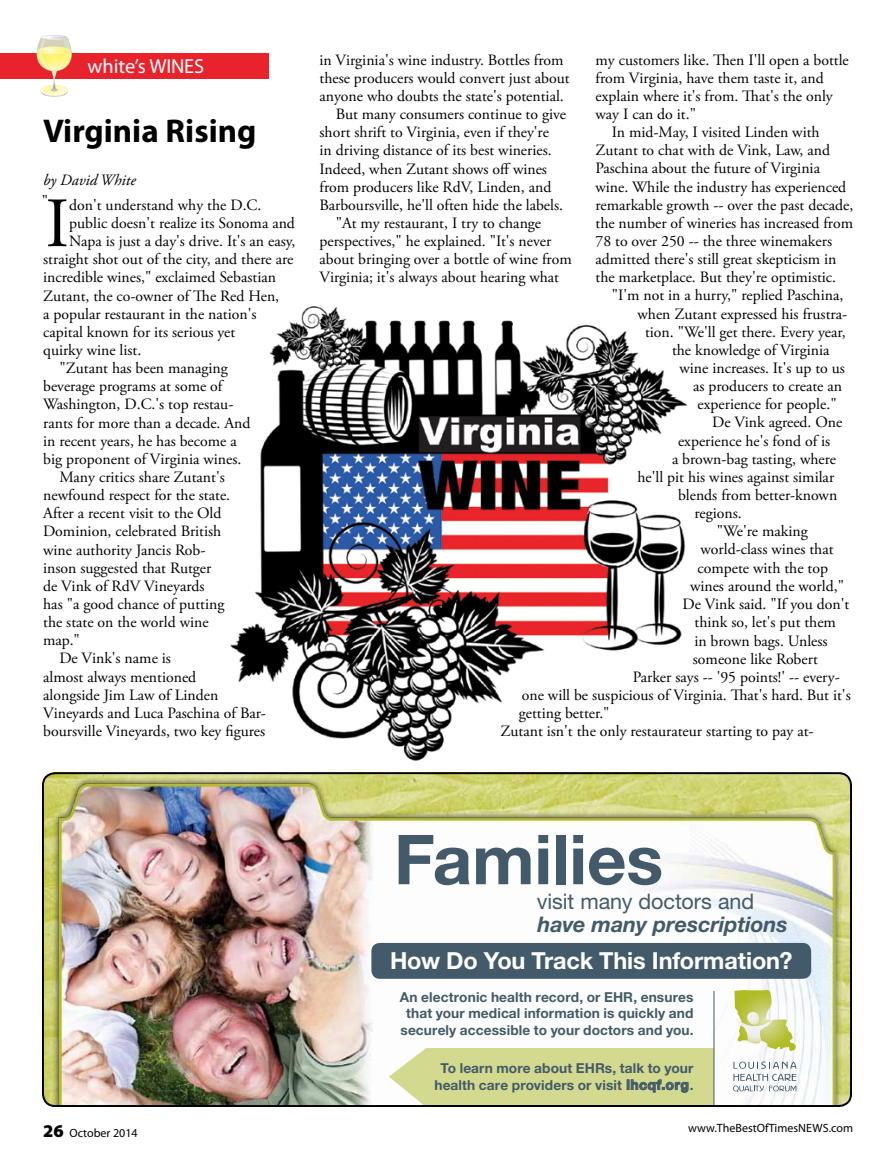
<style>
.page{position:relative;width:891px;height:1161px;background:#fff}
.page>*{position:absolute;margin:0;border:0;box-sizing:border-box;transform-origin:0 0}
.t1{font:70.5px "Adobe Garamond Pro";color:#000}
.t2{font:700 69px "Helvetica Neue LT Std";letter-spacing:-.005em;color:#425a69}
.t3{font:700 33px "Myriad Pro";color:#000}
.t4{font:700 23.55px "Helvetica Neue LT Std";letter-spacing:-.005em;color:#fff}
.t5{font:italic 700 21.6px "Helvetica Neue LT Std";letter-spacing:-.005em;color:#425a69}
.t6{font:21.6px "Helvetica Neue LT Std";letter-spacing:-.005em;color:#425a69}
.t7{font:20.4px "Myriad Pro";letter-spacing:-.005em;color:#fff}
.t8{font:15.75px "Adobe Garamond Pro";color:#000}
.t9{font:italic 15.75px "Adobe Garamond Pro";color:#000}
.t10{font:700 13.65px/16.5px "Helvetica Neue LT Std";letter-spacing:.01em;color:#425a69;text-align:center}
.t11{font:12px "Myriad Pro";color:#000}
.s1{font-weight:900;font-size:18px}
</style>
<div class="page">
<img style="left:230px;top:306px;width:458px;height:455px">
<div style="left:0;top:53px;width:269px;height:25px;background:#e8232b"></div>
<svg style="left:37px;top:35px;width:35px;height:62px"></svg>
<img style="left:42px;top:772px;width:810px;height:335px">
<svg style="left:389px;top:1048px;width:324px;height:56px;background:#d2d894"></svg>
<div style="left:371px;top:943px;width:440px;height:36px;background:#425a69;border-radius:8px"></div>
<hr style="left:713px;top:991px;width:1px;height:116px;background:#425a69">
<img style="left:733px;top:1014px;width:1px;height:34px">
<svg style="left:734px;top:990px;width:62px;height:61px"></svg>
<svg style="left:733px;top:1062px;width:63px;height:30px"></svg>
<div style="left:42px;top:772px;width:810px;height:335px;border:2px solid #000;border-radius:12px"></div>
<p class="t7" style="left:88px;top:55px;width:107px">white’s WINES</p>
<h3 class="t3" style="left:43px;top:112px;width:215px">Virginia Rising</h3>
<p class="t9" style="left:43px;top:170px;width:94px">by David White</p>
<h1 class="t1" style="left:45px;top:181px;width:25px">I</h1>
<p class="t8" style="left:69px;top:195px;width:194px">don't understand why the D.C.</p>
<p class="t8" style="left:42px;top:192px;width:8px">"</p>
<p class="t8" style="left:69px;top:213px;width:227px">public doesn't realize its Sonoma and</p>
<p class="t8" style="left:69px;top:232px;width:228px">Napa is just a day's drive. It's an easy,</p>
<p class="t8" style="left:43px;top:250px;width:252px">straight shot out of the city, and there are</p>
<p class="t8" style="left:43px;top:268px;width:234px">incredible wines," exclaimed Sebastian</p>
<p class="t8" style="left:43px;top:286px;width:238px">Zutant, the co-owner of The Red Hen,</p>
<p class="t8" style="left:43px;top:304px;width:215px">a popular restaurant in the nation's</p>
<p class="t8" style="left:43px;top:322px;width:194px">capital known for its serious yet</p>
<p class="t8" style="left:43px;top:340px;width:100px">quirky wine list.</p>
<p class="t8" style="left:59px;top:359px;width:170px">"Zutant has been managing</p>
<p class="t8" style="left:43px;top:377px;width:181px">beverage programs at some of</p>
<p class="t8" style="left:43px;top:395px;width:192px">Washington, D.C.'s top restau-</p>
<p class="t8" style="left:43px;top:413px;width:209px">rants for more than a decade. And</p>
<p class="t8" style="left:43px;top:431px;width:195px">in recent years, he has become a</p>
<p class="t8" style="left:43px;top:449px;width:200px">big proponent of Virginia wines.</p>
<p class="t8" style="left:59px;top:468px;width:167px">Many critics share Zutant's</p>
<p class="t8" style="left:43px;top:486px;width:188px">newfound respect for the state.</p>
<p class="t8" style="left:43px;top:504px;width:180px">After a recent visit to the Old</p>
<p class="t8" style="left:43px;top:522px;width:180px">Dominion, celebrated British</p>
<p class="t8" style="left:43px;top:540px;width:164px">wine authority Jancis Rob-</p>
<p class="t8" style="left:43px;top:558px;width:170px">inson suggested that Rutger</p>
<p class="t8" style="left:43px;top:576px;width:163px">de Vink of RdV Vineyards</p>
<p class="t8" style="left:43px;top:595px;width:183px">has "a good chance of putting</p>
<p class="t8" style="left:43px;top:613px;width:167px">the state on the world wine</p>
<p class="t8" style="left:43px;top:631px;width:38px">map."</p>
<p class="t8" style="left:59px;top:649px;width:113px">De Vink's name is</p>
<p class="t8" style="left:43px;top:667px;width:155px">almost always mentioned</p>
<p class="t8" style="left:43px;top:685px;width:177px">alongside Jim Law of Linden</p>
<p class="t8" style="left:43px;top:703px;width:224px">Vineyards and Luca Paschina of Bar-</p>
<p class="t8" style="left:43px;top:722px;width:223px">boursville Vineyards, two key figures</p>
<p class="t8" style="left:320px;top:50px;width:246px">in Virginia's wine industry. Bottles from</p>
<p class="t8" style="left:320px;top:68px;width:252px">these producers would convert just about</p>
<p class="t8" style="left:320px;top:86px;width:246px">anyone who doubts the state's potential.</p>
<p class="t8" style="left:336px;top:105px;width:232px">But many consumers continue to give</p>
<p class="t8" style="left:320px;top:123px;width:231px">short shrift to Virginia, even if they're</p>
<p class="t8" style="left:320px;top:141px;width:234px">in driving distance of its best wineries.</p>
<p class="t8" style="left:320px;top:159px;width:229px">Indeed, when Zutant shows off wines</p>
<p class="t8" style="left:320px;top:177px;width:233px">from producers like RdV, Linden, and</p>
<p class="t8" style="left:320px;top:195px;width:245px">Barboursville, he'll often hide the labels.</p>
<p class="t8" style="left:336px;top:214px;width:207px">"At my restaurant, I try to change</p>
<p class="t8" style="left:320px;top:232px;width:233px">perspectives," he explained. "It's never</p>
<p class="t8" style="left:320px;top:250px;width:254px">about bringing over a bottle of wine from</p>
<p class="t8" style="left:320px;top:268px;width:241px">Virginia; it's always about hearing what</p>
<p class="t8" style="left:596px;top:50px;width:255px">my customers like. Then I'll open a bottle</p>
<p class="t8" style="left:596px;top:68px;width:230px">from Virginia, have them taste it, and</p>
<p class="t8" style="left:596px;top:86px;width:239px">explain where it's from. That's the only</p>
<p class="t8" style="left:596px;top:105px;width:102px">way I can do it."</p>
<p class="t8" style="left:612px;top:123px;width:209px">In mid-May, I visited Linden with</p>
<p class="t8" style="left:596px;top:141px;width:236px">Zutant to chat with de Vink, Law, and</p>
<p class="t8" style="left:596px;top:159px;width:226px">Paschina about the future of Virginia</p>
<p class="t8" style="left:596px;top:177px;width:252px">wine. While the industry has experienced</p>
<p class="t8" style="left:596px;top:195px;width:259px">remarkable growth -- over the past decade,</p>
<p class="t8" style="left:596px;top:213px;width:259px">the number of wineries has increased from</p>
<p class="t8" style="left:596px;top:232px;width:238px">78 to over 250 -- the three winemakers</p>
<p class="t8" style="left:596px;top:250px;width:242px">admitted there's still great skepticism in</p>
<p class="t8" style="left:596px;top:268px;width:242px">the marketplace. But they're optimistic.</p>
<p class="t8" style="left:612px;top:286px;width:233px">"I'm not in a hurry," replied Paschina,</p>
<p class="t8" style="left:638px;top:304px;width:211px">when Zutant expressed his frustra-</p>
<p class="t8" style="left:645px;top:322px;width:202px">tion. "We'll get there. Every year,</p>
<p class="t8" style="left:672px;top:340px;width:159px">the knowledge of Virginia</p>
<p class="t8" style="left:680px;top:359px;width:167px">wine increases. It's up to us</p>
<p class="t8" style="left:693px;top:377px;width:151px">as producers to create an</p>
<p class="t8" style="left:698px;top:395px;width:141px">experience for people."</p>
<p class="t8" style="left:712px;top:413px;width:132px">De Vink agreed. One</p>
<p class="t8" style="left:678px;top:431px;width:154px">experience he's fond of is</p>
<p class="t8" style="left:672px;top:449px;width:166px">a brown-bag tasting, where</p>
<p class="t8" style="left:638px;top:467px;width:198px">he'll pit his wines against similar</p>
<p class="t8" style="left:678px;top:486px;width:161px">blends from better-known</p>
<p class="t8" style="left:695px;top:504px;width:49px">regions.</p>
<p class="t8" style="left:717px;top:522px;width:93px">"We're making</p>
<p class="t8" style="left:701px;top:540px;width:135px">world-class wines that</p>
<p class="t8" style="left:698px;top:558px;width:132px">compete with the top</p>
<p class="t8" style="left:690px;top:576px;width:156px">wines around the world,"</p>
<p class="t8" style="left:683px;top:594px;width:168px">De Vink said. "If you don't</p>
<p class="t8" style="left:695px;top:613px;width:143px">think so, let's put them</p>
<p class="t8" style="left:694px;top:631px;width:135px">in brown bags. Unless</p>
<p class="t8" style="left:693px;top:649px;width:127px">someone like Robert</p>
<p class="t8" style="left:633px;top:667px;width:208px">Parker says -- '95 points!' -- every-</p>
<p class="t8" style="left:522px;top:686px;width:330px">one will be suspicious of Virginia. That's hard. But it's</p>
<p class="t8" style="left:519px;top:704px;width:92px">getting better."</p>
<p class="t8" style="left:501px;top:722px;width:315px">Zutant isn't the only restaurateur starting to pay at-</p>
<h2 class="t2" style="left:394px;top:817px;width:271px">Families</h2>
<h3 class="t6" style="left:537px;top:888px;width:219px">visit many doctors and</h3>
<h3 class="t5" style="left:538px;top:911px;width:251px">have many prescriptions</h3>
<h3 class="t4" style="left:390px;top:946px;width:404px">How Do You Track This Information?</h3>
<p class="t10" style="left:400px;top:988px;width:295px">An electronic health record, or EHR, ensures that your medical information is quickly and securely accessible to your doctors and you.</p>
<p class="t10" style="left:434px;top:1060px;width:261px">To learn more about EHRs, talk to your health care providers or visit lhcqf.org.</p>
<p class="t11" style="left:43px;top:1126px;width:96px"><span class="s1">26</span> October 2014</p>
<p class="t11" style="left:688px;top:1122px;width:167px">www.TheBestOfTimesNews.com</p>
</div>
